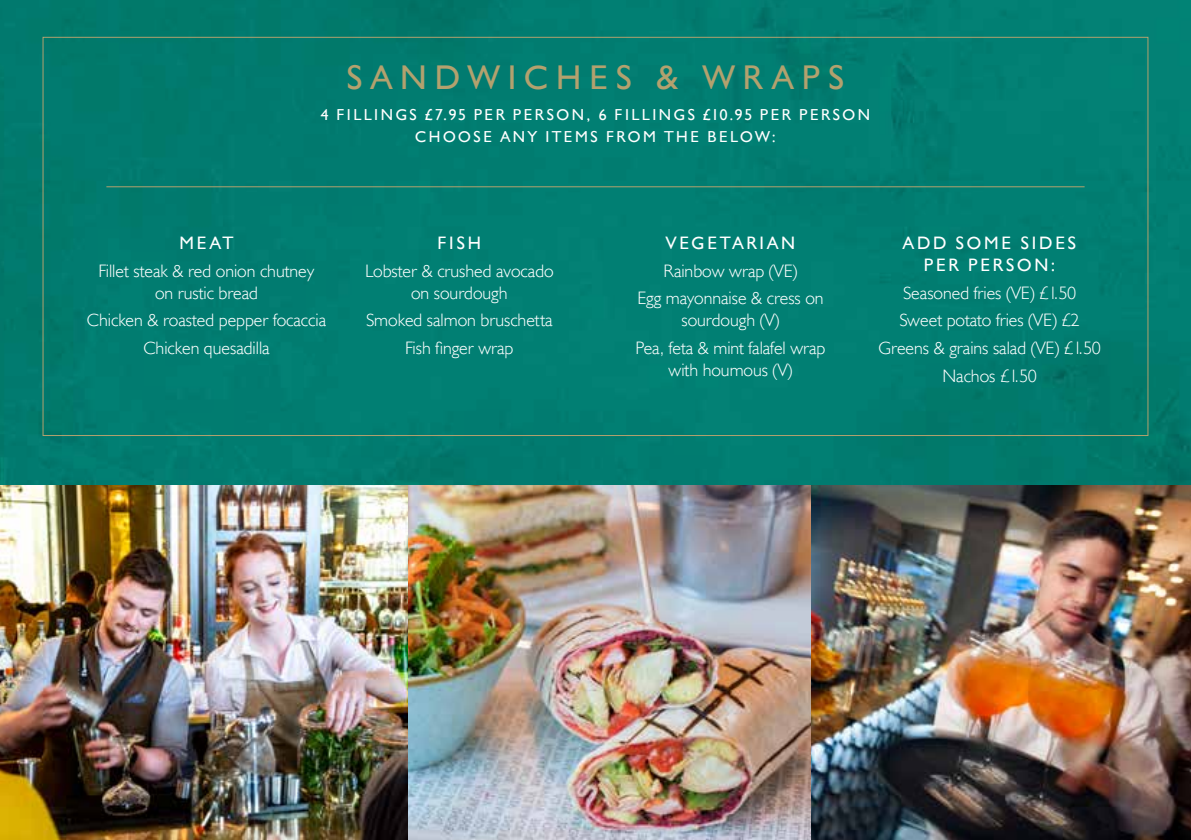
<style>
.page{position:relative;width:1191px;height:840px;background:#fff}
.page>*{position:absolute;margin:0;border:0;box-sizing:border-box;transform-origin:0 0}
.t1{font:34.2px "Humanist 521 BT";letter-spacing:.235em;color:#b3a16e}
.t2{font:300 18px/27.6px "Humanist 521 BT";color:#fff;text-align:center}
.t3{font:18px/22px "Humanist 521 BT";letter-spacing:.155em;color:#fff;text-align:center}
.t4{font:15.8px/22.4px "Humanist 521 BT";letter-spacing:.155em;color:#fff;text-align:center}
</style>
<div class="page">
<div style="left:0;top:0;width:1191px;height:485px;background:#017d71"></div>
<hr style="left:106px;top:186px;width:978px;height:1px;background:#b3a16e">
<img style="left:0;top:485px;width:408px;height:354px">
<img style="left:408px;top:485px;width:403px;height:354px">
<img style="left:811px;top:485px;width:380px;height:354px">
<h1 class="t1" style="left:347px;top:57px;width:499px">SANDWICHES &amp; WRAPS</h1>
<p class="t4" style="left:321px;top:103px;width:551px">4 FILLINGS £7.95 PER PERSON, 6 FILLINGS £10.95 PER PERSON<br>CHOOSE ANY ITEMS FROM THE BELOW:</p>
<p class="t3" style="left:179px;top:232px;width:55px">MEAT</p>
<p class="t2" style="left:98px;top:259px;width:217px;line-height:22px">Fillet steak &amp; red onion chutney on rustic bread</p>
<p class="t2" style="left:87px;top:306px;width:241px">Chicken &amp; roasted pepper focaccia<br>Chicken quesadilla</p>
<p class="t3" style="left:437px;top:232px;width:45px">FISH</p>
<p class="t2" style="left:365px;top:259px;width:190px;line-height:22px">Lobster &amp; crushed avocado on sourdough</p>
<p class="t2" style="left:366px;top:306px;width:188px">Smoked salmon bruschetta<br>Fish finger wrap</p>
<p class="t3" style="left:666px;top:232px;width:131px">VEGETARIAN</p>
<p class="t2" style="left:637px;top:256px;width:188px">Rainbow wrap (VE)<br>Egg mayonnaise &amp; cress on</p>
<p class="t2" style="left:635px;top:306px;width:191px">sourdough (V)<br>Pea, feta &amp; mint falafel wrap</p>
<p class="t2" style="left:668px;top:356px;width:125px">with houmous (V)</p>
<p class="t3" style="left:903px;top:232px;width:175px">ADD SOME SIDES<br>PER PERSON:</p>
<p class="t2" style="left:878px;top:278px;width:224px">Seasoned fries (VE) £1.50<br>Sweet potato fries (VE) £2<br>Greens &amp; grains salad (VE) £1.50<br>Nachos £1.50</p>
</div>
